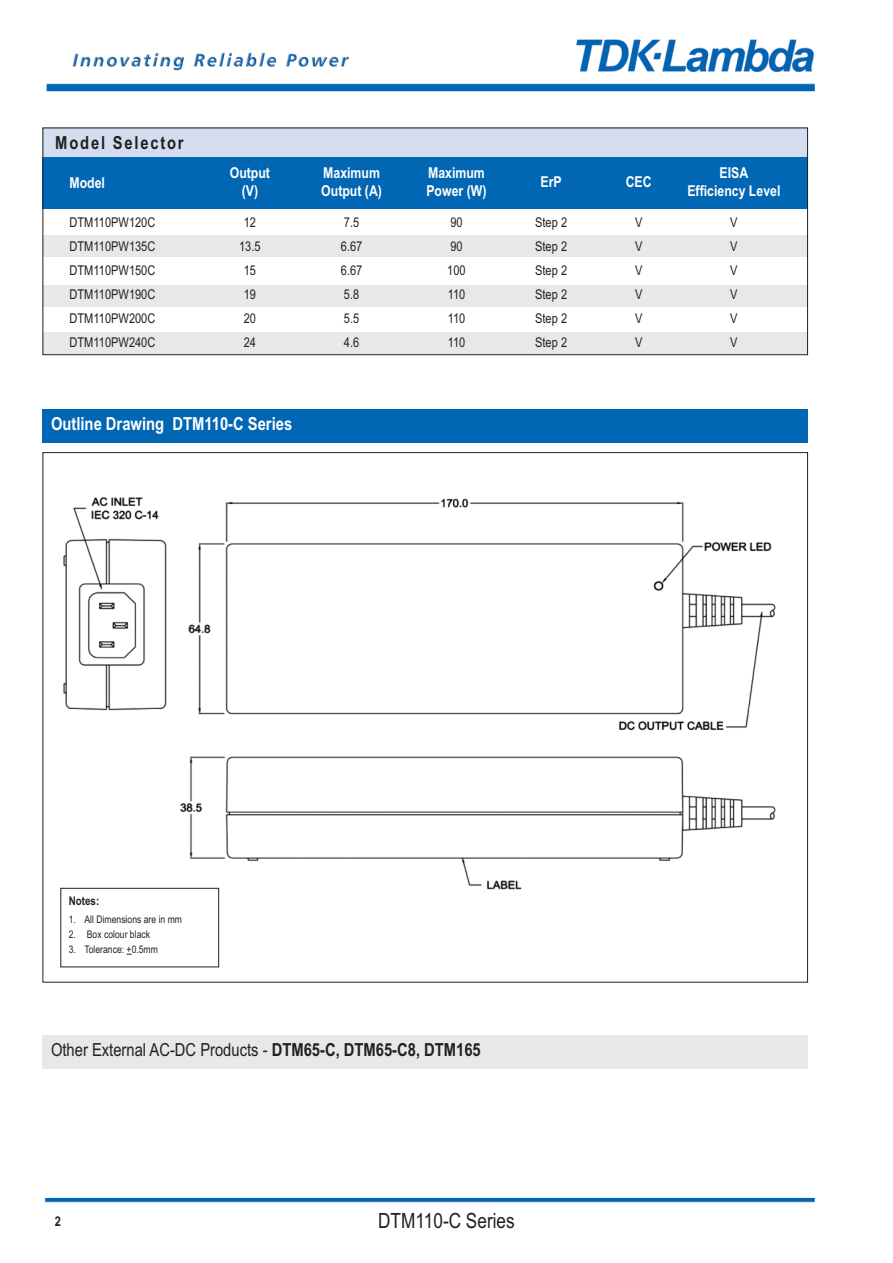
<style>
.page{position:relative;width:893px;height:1263px;background:#fff}
.page>*{position:absolute;margin:0;border:0;box-sizing:border-box;transform-origin:0 0}
.t1{font:21px "Arial Narrow";color:#231f20}
.t2{font:18px "Arial Narrow";color:#231f20}
.t3{font:700 18px "Arial Narrow";color:#fff}
.t4{font:700 18px "Arial Narrow";letter-spacing:.1em;color:#231f20}
.t5{font:700 15px "Arial Narrow";color:#fff}
.t6{font:13.5px "Arial Narrow";color:#231f20}
.t7{font:700 13.5px "Arial Narrow";color:#231f20}
.t8{font:700 12px "Arial Narrow";color:#231f20}
.t9{font:10.5px "Arial Narrow";color:#231f20}
.s1{font-weight:700}
</style>
<div class="page">
<img style="left:42px;top:39px;width:773px;height:1164px">
<div style="left:43px;top:157px;width:765px;height:51px;background:#0166b3"></div>
<div style="left:43px;top:128px;width:765px;height:29px;background:#d4ddef"></div>
<div style="left:43px;top:236px;width:765px;height:21px;background:#e7e8e9"></div>
<div style="left:43px;top:285px;width:765px;height:21px;background:#e7e8e9"></div>
<div style="left:43px;top:332px;width:765px;height:22px;background:#e7e8e9"></div>
<div style="left:43px;top:128px;width:765px;height:227px;border:1px solid #231f20"></div>
<div style="left:43px;top:409px;width:765px;height:33px;background:#0166b3"></div>
<div style="left:43px;top:453px;width:764px;height:529px;background:#fff"></div>
<img style="left:60px;top:497px;width:716px;height:462px">
<div style="left:61px;top:889px;width:157px;height:77px;background:#fff"></div>
<div style="left:60px;top:888px;width:159px;height:79px;border:1px solid #231f20"></div>
<div style="left:43px;top:1035px;width:765px;height:33px;background:#e7e8e9"></div>
<h2 class="t4" style="left:55px;top:132px;width:130px">Model Selector</h2>
<p class="t5" style="left:70px;top:174px;width:37px">Model</p>
<p class="t5" style="left:720px;top:164px;width:30px">EISA</p>
<p class="t5" style="left:230px;top:164px;width:42px">Output</p>
<p class="t5" style="left:323px;top:164px;width:58px">Maximum</p>
<p class="t5" style="left:428px;top:164px;width:58px">Maximum</p>
<p class="t5" style="left:541px;top:173px;width:23px">ErP</p>
<p class="t5" style="left:626px;top:173px;width:27px">CEC</p>
<p class="t5" style="left:242px;top:182px;width:18px">(V)</p>
<p class="t5" style="left:321px;top:182px;width:62px">Output (A)</p>
<p class="t5" style="left:426px;top:182px;width:62px">Power (W)</p>
<p class="t5" style="left:687px;top:182px;width:94px">Efficiency Level</p>
<p class="t6" style="left:70px;top:215px;width:87px">DTM110PW120C</p>
<p class="t6" style="left:244px;top:215px;width:14px">12</p>
<p class="t6" style="left:344px;top:215px;width:17px">7.5</p>
<p class="t6" style="left:450px;top:215px;width:14px">90</p>
<p class="t6" style="left:535px;top:215px;width:34px">Step 2</p>
<p class="t6" style="left:635px;top:215px;width:9px">V</p>
<p class="t6" style="left:730px;top:215px;width:9px">V</p>
<p class="t6" style="left:70px;top:239px;width:87px">DTM110PW135C</p>
<p class="t6" style="left:239px;top:239px;width:23px">13.5</p>
<p class="t6" style="left:341px;top:239px;width:23px">6.67</p>
<p class="t6" style="left:450px;top:239px;width:14px">90</p>
<p class="t6" style="left:535px;top:239px;width:34px">Step 2</p>
<p class="t6" style="left:635px;top:239px;width:9px">V</p>
<p class="t6" style="left:730px;top:239px;width:9px">V</p>
<p class="t6" style="left:70px;top:263px;width:87px">DTM110PW150C</p>
<p class="t6" style="left:244px;top:263px;width:14px">15</p>
<p class="t6" style="left:341px;top:263px;width:23px">6.67</p>
<p class="t6" style="left:447px;top:263px;width:20px">100</p>
<p class="t6" style="left:535px;top:263px;width:34px">Step 2</p>
<p class="t6" style="left:635px;top:263px;width:9px">V</p>
<p class="t6" style="left:730px;top:263px;width:9px">V</p>
<p class="t6" style="left:70px;top:287px;width:87px">DTM110PW190C</p>
<p class="t6" style="left:244px;top:287px;width:14px">19</p>
<p class="t6" style="left:344px;top:287px;width:17px">5.8</p>
<p class="t6" style="left:448px;top:287px;width:19px">110</p>
<p class="t6" style="left:535px;top:287px;width:34px">Step 2</p>
<p class="t6" style="left:635px;top:287px;width:9px">V</p>
<p class="t6" style="left:730px;top:287px;width:9px">V</p>
<p class="t6" style="left:70px;top:311px;width:87px">DTM110PW200C</p>
<p class="t6" style="left:244px;top:311px;width:14px">20</p>
<p class="t6" style="left:344px;top:311px;width:17px">5.5</p>
<p class="t6" style="left:448px;top:311px;width:19px">110</p>
<p class="t6" style="left:535px;top:311px;width:34px">Step 2</p>
<p class="t6" style="left:635px;top:311px;width:9px">V</p>
<p class="t6" style="left:730px;top:311px;width:9px">V</p>
<p class="t6" style="left:70px;top:335px;width:87px">DTM110PW240C</p>
<p class="t6" style="left:244px;top:335px;width:14px">24</p>
<p class="t6" style="left:344px;top:335px;width:17px">4.6</p>
<p class="t6" style="left:448px;top:335px;width:19px">110</p>
<p class="t6" style="left:535px;top:335px;width:34px">Step 2</p>
<p class="t6" style="left:635px;top:335px;width:9px">V</p>
<p class="t6" style="left:730px;top:335px;width:9px">V</p>
<h2 class="t3" style="left:51px;top:413px;width:243px">Outline Drawing DTM110-C Series</h2>
<p class="t8" style="left:69px;top:894px;width:32px">Notes:</p>
<p class="t9" style="left:69px;top:913px;width:115px">1. All Dimensions are in mm</p>
<p class="t9" style="left:69px;top:928px;width:83px">2. Box colour black</p>
<p class="t9" style="left:69px;top:943px;width:91px">3. Tolerance: +0.5mm</p>
<h2 class="t2" style="left:51px;top:1039px;width:431px">Other External AC-DC Products - <span class="s1">DTM65-C, DTM65-C8, DTM165</span></h2>
<p class="t7" style="left:55px;top:1213px;width:8px">2</p>
<h1 class="t1" style="left:378px;top:1208px;width:138px">DTM110-C Series</h1>
</div>
